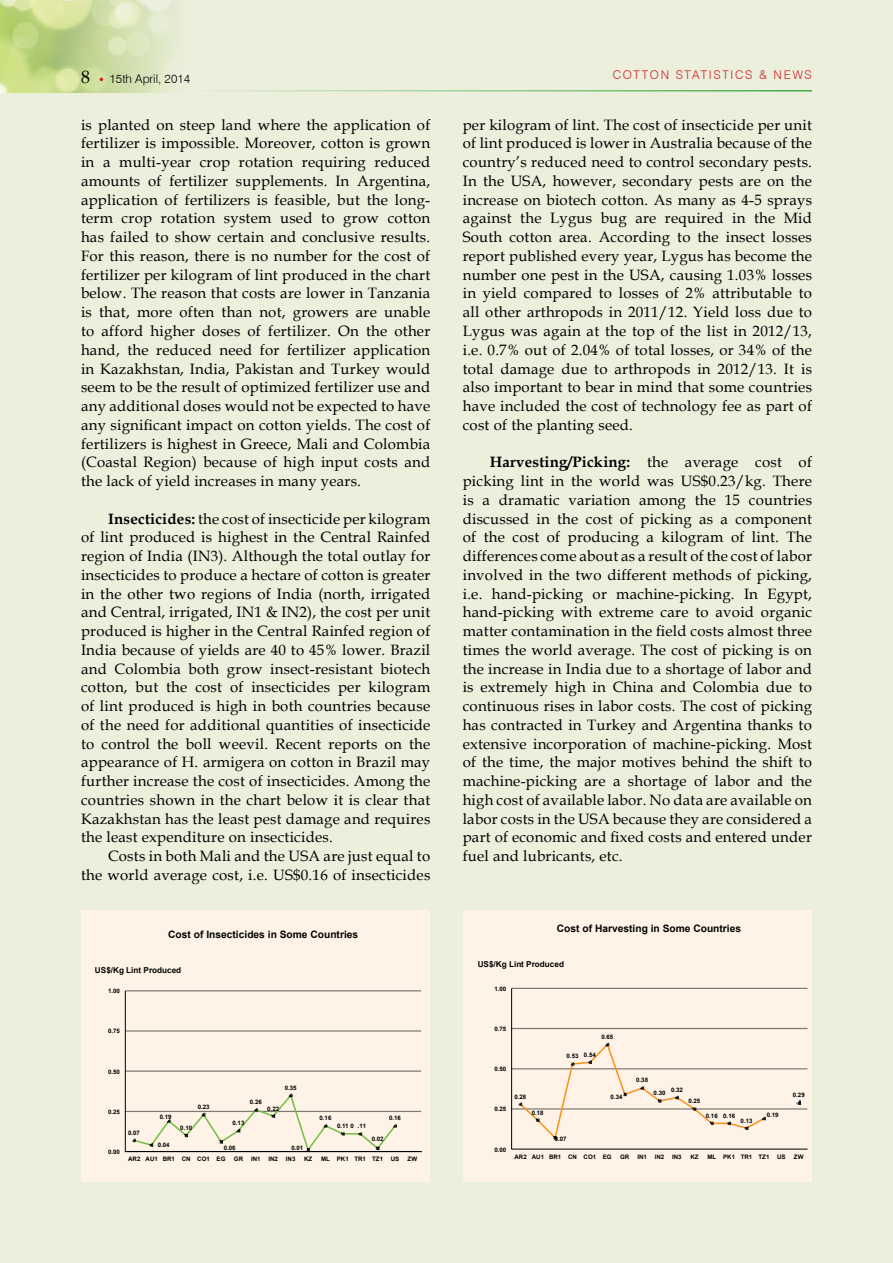
<style>
.page{position:relative;width:893px;height:1263px;background:#ebefdc}
.page>*{position:absolute;margin:0;border:0;box-sizing:border-box;transform-origin:0 0}
.t1{font:18px "Book Antiqua";color:#000}
.t2{font:15px/18.8px "Book Antiqua";letter-spacing:.015em;color:#000;text-align:justify}
.t3{font:300 12px "Swiss 721 BT";letter-spacing:.14em;color:#d2232a}
.t4{font:300 12px "Swiss 721 BT";color:#000}
.t5{font:700 10.2px "Arial";color:#000}
.t6{font:700 8.25px "Arial";color:#000}
.t7{font:700 6.15px "Arial";color:#000}
.s1{font-weight:700}
</style>
<div class="page">
<img style="left:0;top:0;width:175px;height:93px">
<hr style="left:186px;top:90px;width:626px;height:2px;background:#41ad49">
<div style="left:82px;top:910px;width:348px;height:272px;background:#fff3e7"></div>
<hr style="left:125px;top:990px;width:296px;height:1px;background:#000">
<hr style="left:125px;top:1030px;width:296px;height:1px;background:#000">
<hr style="left:125px;top:1070px;width:296px;height:2px;background:#000">
<hr style="left:125px;top:1111px;width:296px;height:1px;background:#000">
<hr style="left:125px;top:991px;width:1px;height:160px;background:#000">
<div style="left:125px;top:1151px;width:297px;height:1px;border:1px solid #000"></div>
<svg style="left:132px;top:1093px;width:265px;height:59px"></svg>
<div style="left:463px;top:910px;width:348px;height:272px;background:#fff3e7"></div>
<hr style="left:512px;top:988px;width:295px;height:1px;background:#000">
<hr style="left:512px;top:1028px;width:295px;height:1px;background:#000">
<hr style="left:512px;top:1068px;width:295px;height:1px;background:#000">
<hr style="left:512px;top:1108px;width:295px;height:1px;background:#000">
<hr style="left:511px;top:988px;width:1px;height:161px;background:#000">
<hr style="left:512px;top:1149px;width:295px;height:1px;background:#000">
<svg style="left:518px;top:1043px;width:248px;height:97px"></svg>
<svg style="left:797px;top:1101px;width:4px;height:3px"></svg>
<p class="t1" style="left:81px;top:64px;width:10px">8</p>
<p class="t4" style="left:110px;top:71px;width:82px">15TH APRIL, 2014</p>
<p class="t3" style="left:613px;top:67px;width:132px">COTTON STATISTICS</p>
<p class="t3" style="left:759px;top:67px;width:53px">&amp; N EWS</p>
<p class="t2" style="left:81px;top:115px;width:351px">is planted on steep land where the application of fertilizer is impossible. Moreover, cotton is grown in a multi-year crop rotation requiring reduced amounts of fertilizer supplements. In Argentina, application of fertilizers is feasible, but the long&shy;term crop rotation system used to grow cotton has failed to show certain and conclusive results.<br>For this reason, there is no number for the cost of fertilizer per kilogram of lint produced in the chart below. The reason that costs are lower in Tanzania is that, more often than not, growers are unable to afford higher doses of fertilizer. On the other hand, the reduced need for fertilizer application in Kazakhstan, India, Pakistan and Turkey would seem to be the result of optimized fertilizer use and any additional doses would not be expected to have any significant impact on cotton yields. The cost of fertilizers is highest in Greece, Mali and Colombia (Coastal Region) because of high input costs and the lack of yield increases in many years.</p>
<p class="t2" style="left:81px;top:509px;width:351px;text-indent:27px"><span class="s1">Insecticides:</span> the cost of insecticide per kilogram of lint produced is highest in the Central Rainfed region of India (IN3). Although the total outlay for insecticides to produce a hectare of cotton is greater in the other two regions of India (north, irrigated and Central, irrigated, IN1 &amp; IN2), the cost per unit produced is higher in the Central Rainfed region of India because of yields are 40 to 45% lower. Brazil and Colombia both grow insect-resistant biotech cotton, but the cost of insecticides per kilogram of lint produced is high in both countries because of the need for additional quantities of insecticide to control the boll weevil. Recent reports on the appearance of H. armigera on cotton in Brazil may further increase the cost of insecticides. Among the countries shown in the chart below it is clear that Kazakhstan has the least pest damage and requires the least expenditure on insecticides.</p>
<p class="t2" style="left:81px;top:846px;width:351px;text-align:right">Costs in both Mali and the USA are just equal to<br>the world average cost, i.e. US$0.16 of insecticides</p>
<p class="t2" style="left:463px;top:115px;width:351px">per kilogram of lint. The cost of insecticide per unit of lint produced is lower in Australia because of the country’s reduced need to control secondary pests.<br>In the USA, however, secondary pests are on the increase on biotech cotton. As many as 4-5 sprays against the Lygus bug are required in the Mid South cotton area. According to the insect losses report published every year, Lygus has become the number one pest in the USA, causing 1.03% losses in yield compared to losses of 2% attributable to all other arthropods in 2011/12. Yield loss due to Lygus was again at the top of the list in 2012/13, i.e. 0.7% out of 2.04% of total losses, or 34% of the total damage due to arthropods in 2012/13. It is also important to bear in mind that some countries have included the cost of technology fee as part of cost of the planting seed.</p>
<p class="t2" style="left:463px;top:452px;width:351px;text-indent:27px"><span class="s1">Harvesting/Picking:</span> the average cost of picking lint in the world was US$0.23/kg. There is a dramatic variation among the 15 countries discussed in the cost of picking as a component of the cost of producing a kilogram of lint. The differences come about as a result of the cost of labor involved in the two different methods of picking, i.e. hand-picking or machine-picking. In Egypt, hand-picking with extreme care to avoid organic matter contamination in the field costs almost three times the world average. The cost of picking is on the increase in India due to a shortage of labor and is extremely high in China and Colombia due to continuous rises in labor costs. The cost of picking has contracted in Turkey and Argentina thanks to extensive incorporation of machine-picking. Most of the time, the major motives behind the shift to machine-picking are a shortage of labor and the high cost of available labor. No data are available on labor costs in the USA because they are considered a part of economic and fixed costs and entered under fuel and lubricants, etc.</p>
<p class="t5" style="left:168px;top:928px;width:191px">Cost of Insecticides in Some Countries</p>
<p class="t5" style="left:557px;top:922px;width:186px">Cost of Harvesting in Some Countries</p>
<p class="t6" style="left:95px;top:964px;width:88px">US$/Kg Lint Produced</p>
<p class="t6" style="left:478px;top:958px;width:88px">US$/Kg Lint Produced</p>
<p class="t7" style="left:108px;top:987px;width:13px">1.00</p>
<p class="t7" style="left:494px;top:985px;width:13px">1.00</p>
<p class="t7" style="left:108px;top:1027px;width:13px">0.75</p>
<p class="t7" style="left:494px;top:1025px;width:13px">0.75</p>
<p class="t7" style="left:601px;top:1033px;width:13px">0.65</p>
<p class="t7" style="left:567px;top:1051px;width:31px">0.53 0.54</p>
<p class="t7" style="left:108px;top:1067px;width:13px">0.50</p>
<p class="t7" style="left:494px;top:1065px;width:13px">0.50</p>
<p class="t7" style="left:636px;top:1076px;width:13px">0.38</p>
<p class="t7" style="left:108px;top:1107px;width:13px">0.25</p>
<p class="t7" style="left:128px;top:1128px;width:13px">0.07</p>
<p class="t7" style="left:160px;top:1113px;width:13px">0.19</p>
<p class="t7" style="left:198px;top:1103px;width:13px">0.23</p>
<p class="t7" style="left:180px;top:1124px;width:13px">0.10</p>
<p class="t7" style="left:285px;top:1083px;width:13px">0.35</p>
<p class="t7" style="left:250px;top:1098px;width:13px">0.26</p>
<p class="t7" style="left:267px;top:1104px;width:13px">0.22</p>
<p class="t7" style="left:232px;top:1119px;width:13px">0.13</p>
<p class="t7" style="left:319px;top:1114px;width:13px">0.16</p>
<p class="t7" style="left:337px;top:1122px;width:30px">0.11 0 .11</p>
<p class="t7" style="left:389px;top:1114px;width:13px">0.16</p>
<p class="t7" style="left:494px;top:1105px;width:13px">0.25</p>
<p class="t7" style="left:514px;top:1092px;width:13px">0.28</p>
<p class="t7" style="left:532px;top:1108px;width:13px">0.18</p>
<p class="t7" style="left:611px;top:1092px;width:13px">0.34</p>
<p class="t7" style="left:671px;top:1086px;width:13px">0.32</p>
<p class="t7" style="left:654px;top:1089px;width:13px">0.30</p>
<p class="t7" style="left:688px;top:1097px;width:13px">0.25</p>
<p class="t7" style="left:706px;top:1111px;width:31px">0.16 0.16</p>
<p class="t7" style="left:741px;top:1116px;width:13px">0.13</p>
<p class="t7" style="left:767px;top:1110px;width:13px">0.19</p>
<p class="t7" style="left:793px;top:1091px;width:13px">0.29</p>
<p class="t7" style="left:108px;top:1148px;width:13px">0.00</p>
<p class="t7" style="left:158px;top:1141px;width:13px">0.04</p>
<p class="t7" style="left:224px;top:1143px;width:13px">0.06</p>
<p class="t7" style="left:291px;top:1144px;width:13px">0.01</p>
<p class="t7" style="left:372px;top:1135px;width:13px">0.02</p>
<p class="t7" style="left:128px;top:1155px;width:99px">AR2 AU1 BR1 CN CO1 EG</p>
<p class="t7" style="left:234px;top:1155px;width:11px">GR</p>
<p class="t7" style="left:251px;top:1155px;width:11px">IN1</p>
<p class="t7" style="left:268px;top:1155px;width:11px">IN2</p>
<p class="t7" style="left:286px;top:1155px;width:11px">IN3</p>
<p class="t7" style="left:304px;top:1155px;width:10px">KZ</p>
<p class="t7" style="left:321px;top:1155px;width:64px">ML PK1 TR1 TZ1</p>
<p class="t7" style="left:391px;top:1155px;width:10px">US</p>
<p class="t7" style="left:408px;top:1155px;width:11px">ZW</p>
<p class="t7" style="left:494px;top:1145px;width:13px">0.00</p>
<p class="t7" style="left:555px;top:1135px;width:13px">0.07</p>
<p class="t7" style="left:514px;top:1153px;width:99px">AR2 AU1 BR1 CN CO1 EG</p>
<p class="t7" style="left:620px;top:1153px;width:11px">GR</p>
<p class="t7" style="left:637px;top:1153px;width:11px">IN1</p>
<p class="t7" style="left:655px;top:1153px;width:11px">IN2</p>
<p class="t7" style="left:672px;top:1153px;width:11px">IN3</p>
<p class="t7" style="left:690px;top:1153px;width:10px">KZ</p>
<p class="t7" style="left:707px;top:1153px;width:64px">ML PK1 TR1 TZ1</p>
<p class="t7" style="left:777px;top:1153px;width:10px">US</p>
<p class="t7" style="left:794px;top:1153px;width:11px">ZW</p>
</div>
